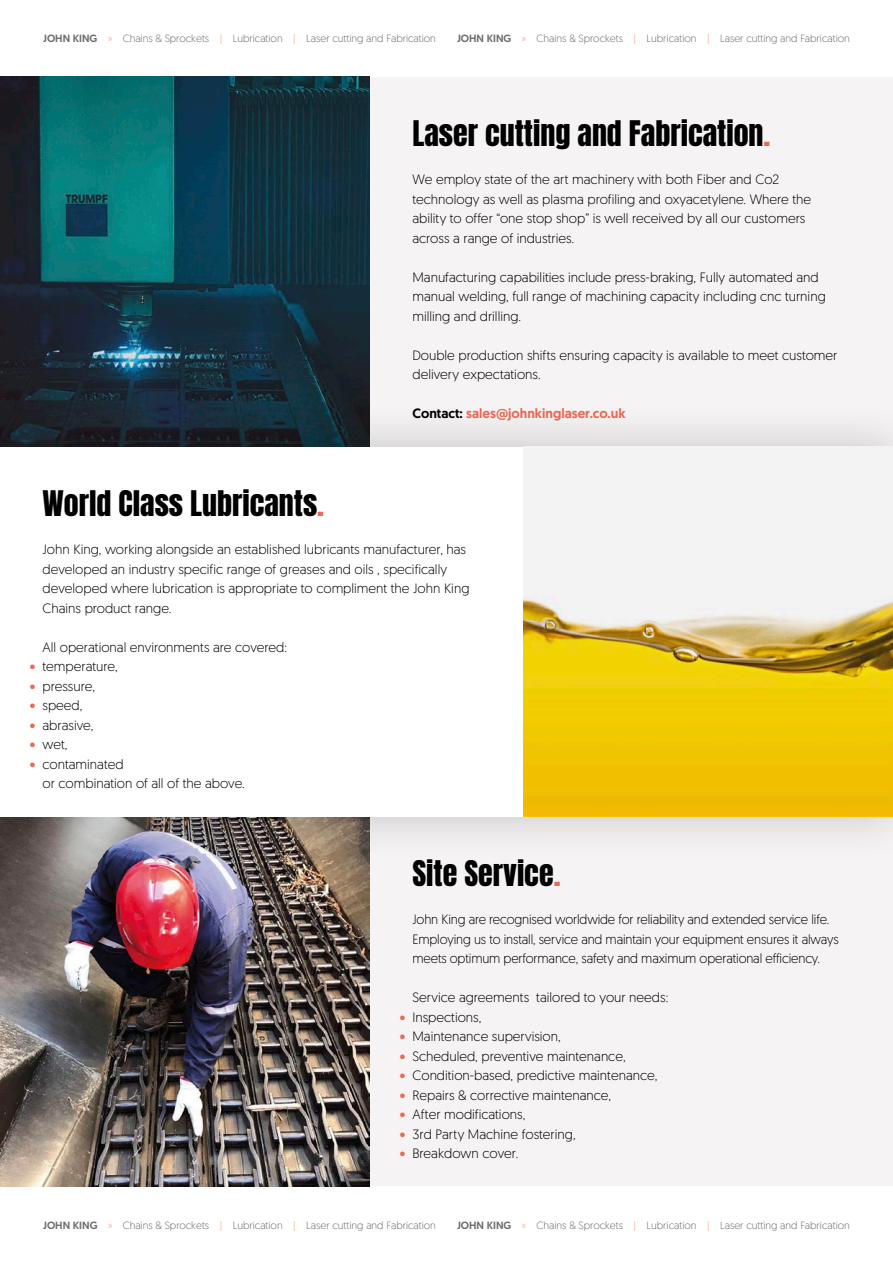
<style>
.page{position:relative;width:893px;height:1263px;background:#fff}
.page>*{position:absolute;margin:0;border:0;box-sizing:border-box;transform-origin:0 0}
.t1{font:30px "Anton";color:#000}
.t2{font:300 13.5px/19.5px "Geomanist";color:#000}
.t3{font:300 13.5px/19.5px "Geomanist";color:#000;scale:.96 1}
.t4{font:500 13.5px "Geomanist";color:#ec6952}
.t5{font:300 10.5px "Geomanist";color:#6e6e6e}
.s1{font-weight:500}
.s2{color:#f39b83}
.s3{color:#ec6952}
.s4{color:#000}
</style>
<div class="page">
<div style="left:0;top:816px;width:893px;height:370px;background:#f5f3f4"></div>
<img style="left:0;top:864px;width:370px;height:322px">
<div style="left:0;top:77px;width:893px;height:369px;background:#f5f3f4"></div>
<img style="left:0;top:77px;width:370px;height:322px">
<div style="left:0;top:399px;width:893px;height:465px;background:#000;opacity:.2"></div>
<div style="left:0;top:446px;width:893px;height:370px;background:#fff"></div>
<svg style="left:523px;top:446px;width:370px;height:370px"></svg>
<p class="t5" style="left:43px;top:32px;width:394px"><span class="s1">JOHN KING</span> <span class="s2">»</span> Chains &amp; Sprockets <span class="s2">|</span> Lubrication <span class="s2">|</span> Laser cutting and Fabrication</p>
<p class="t5" style="left:457px;top:32px;width:394px"><span class="s1">JOHN KING</span> <span class="s2">»</span> Chains &amp; Sprockets <span class="s2">|</span> Lubrication <span class="s2">|</span> Laser cutting and Fabrication</p>
<h1 class="t1" style="left:412px;top:118px;width:359px">Laser cutting and Fabrication<span class="s3">.</span></h1>
<p class="t2" style="left:412px;top:169px;width:400px">We employ state of the art machinery with both Fiber and Co2 technology as well as plasma profiling and oxyacetylene. Where the ability to offer “one stop shop” is well received by all our customers across a range of industries.</p>
<p class="t2" style="left:412px;top:267px;width:415px">Manufacturing capabilities include press-braking, Fully automated and manual welding, full range of machining capacity including cnc turning milling and drilling.</p>
<p class="t2" style="left:412px;top:345px;width:427px">Double production shifts ensuring capacity is available to meet customer delivery expectations.</p>
<p class="t4" style="left:412px;top:405px;width:215px"><span class="s4">Contact:</span> sales@johnkinglaser.co.uk</p>
<h1 class="t1" style="left:43px;top:488px;width:283px">World Class Lubricants<span class="s3">.</span></h1>
<p class="t2" style="left:43px;top:539px;width:428px">John King, working alongside an established lubricants manufacturer, has developed an industry specific range of greases and oils , specifically developed where lubrication is appropriate to compliment the John King Chains product range.</p>
<p class="t2" style="left:43px;top:637px;width:246px">All operational environments are covered:</p>
<p class="t2" style="left:30px;top:656px;width:90px"><span class="s3">•</span> temperature,</p>
<p class="t2" style="left:30px;top:676px;width:67px"><span class="s3">•</span> pressure,</p>
<p class="t2" style="left:30px;top:695px;width:54px"><span class="s3">•</span> speed,</p>
<p class="t2" style="left:30px;top:715px;width:65px"><span class="s3">•</span> abrasive,</p>
<p class="t2" style="left:30px;top:734px;width:39px"><span class="s3">•</span> wet,</p>
<p class="t2" style="left:43px;top:754px;width:204px;text-indent:-13px"><span class="s3">•</span> contaminated<br>or combination of all of the above.</p>
<h1 class="t1" style="left:412px;top:858px;width:150px">Site Service<span class="s3">.</span></h1>
<p class="t3" style="left:412px;top:909px;width:446px">John King are recognised worldwide for reliability and extended service life.<br>Employing us to install, service and maintain your equipment ensures it always meets optimum performance, safety and maximum operational efficiency.</p>
<p class="t2" style="left:412px;top:987px;width:257px">Service agreements tailored to your needs:</p>
<p class="t2" style="left:400px;top:1007px;width:83px"><span class="s3">•</span> Inspections,</p>
<p class="t2" style="left:400px;top:1026px;width:163px"><span class="s3">•</span> Maintenance supervision,</p>
<p class="t2" style="left:400px;top:1046px;width:227px"><span class="s3">•</span> Scheduled, preventive maintenance,</p>
<p class="t2" style="left:400px;top:1065px;width:259px"><span class="s3">•</span> Condition-based, predictive maintenance,</p>
<p class="t2" style="left:400px;top:1085px;width:213px"><span class="s3">•</span> Repairs &amp; corrective maintenance,</p>
<p class="t2" style="left:400px;top:1104px;width:127px"><span class="s3">•</span> After modifications,</p>
<p class="t2" style="left:400px;top:1124px;width:177px"><span class="s3">•</span> 3rd Party Machine fostering,</p>
<p class="t2" style="left:400px;top:1143px;width:120px"><span class="s3">•</span> Breakdown cover.</p>
<p class="t5" style="left:43px;top:1218px;width:394px"><span class="s1">JOHN KING</span> <span class="s2">»</span> Chains &amp; Sprockets <span class="s2">|</span> Lubrication <span class="s2">|</span> Laser cutting and Fabrication</p>
<p class="t5" style="left:457px;top:1218px;width:394px"><span class="s1">JOHN KING</span> <span class="s2">»</span> Chains &amp; Sprockets <span class="s2">|</span> Lubrication <span class="s2">|</span> Laser cutting and Fabrication</p>
</div>
